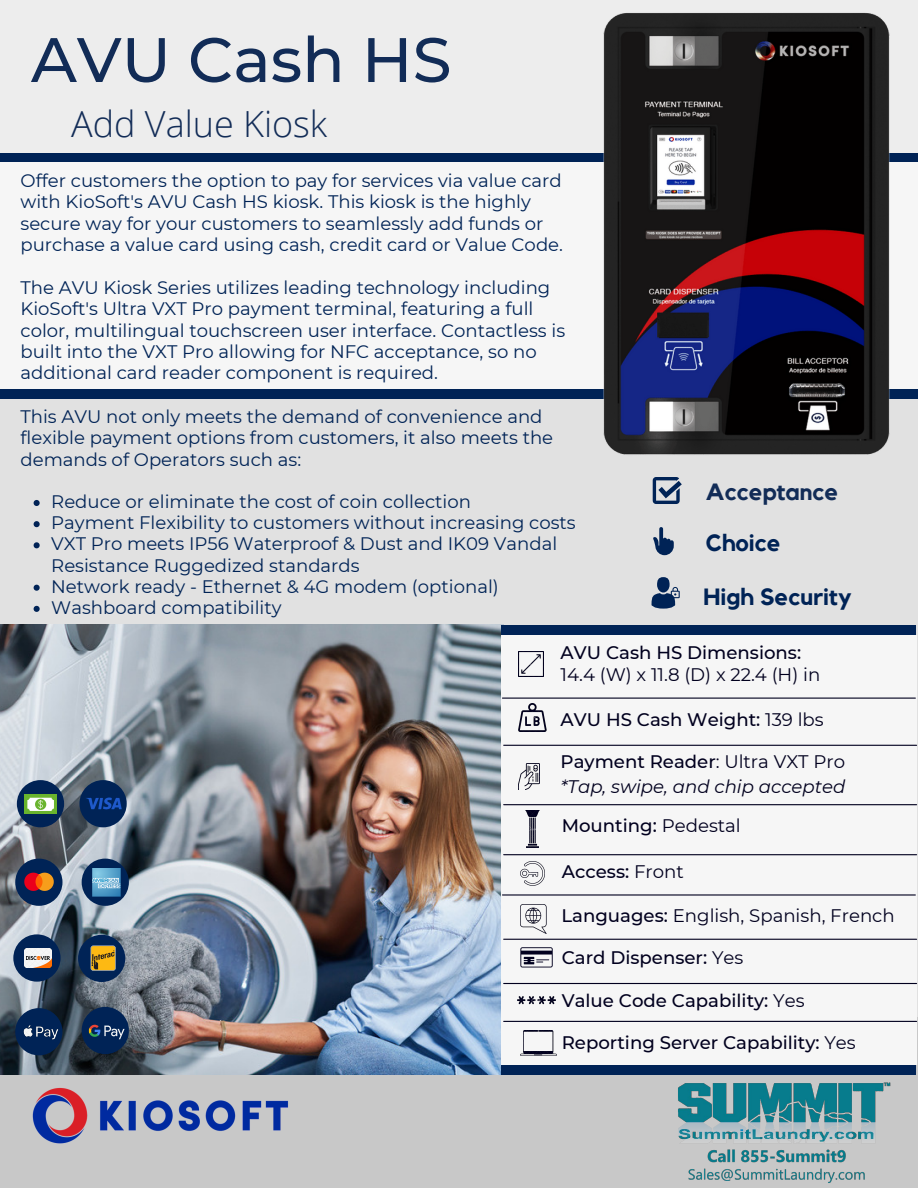
<style>
.page{position:relative;width:918px;height:1188px;background:#e1e1e1}
.page>*{position:absolute;margin:0;border:0;box-sizing:border-box;transform-origin:0 0}
.t1{font:500 62.7px "Montserrat";color:#122c57}
.t2{font:300 36px "Open Sans";color:#122c57}
.t3{font:700 23.4px "Kollektif";color:#002356}
.t4{font:700 23.4px "Kollektif";color:#122c57}
.t5{font:18.15px/21.3px "Montserrat";color:#002356}
.t6{font:500 18.15px "Montserrat";color:#01001e}
.t7{font:18.15px "Montserrat";color:#01001e}
.t8{font:italic 18.15px "Montserrat";color:#01001e}
.s1{font-weight:400}
.s2{font-weight:500}
</style>
<div class="page">
<div style="left:0;top:0;width:918px;height:169px;background:#ededed"></div>
<div style="left:0;top:1017px;width:918px;height:171px;background:#c8c8c8"></div>
<img style="left:0;top:625px;width:502px;height:450px">
<div style="left:0;top:154px;width:918px;height:245px;background:#002356"></div>
<div style="left:0;top:163px;width:918px;height:226px;background:#f6f6f6"></div>
<div style="left:502px;top:625px;width:414px;height:450px;background:#002356"></div>
<div style="left:502px;top:635px;width:415px;height:429px;background:#f6f6f6"></div>
<img style="left:518px;top:652px;width:25px;height:24px">
<img style="left:518px;top:764px;width:22px;height:26px">
<img style="left:525px;top:810px;width:15px;height:37px">
<img style="left:518px;top:703px;width:29px;height:28px">
<img style="left:520px;top:861px;width:25px;height:25px">
<img style="left:520px;top:904px;width:26px;height:30px">
<svg style="left:520px;top:947px;width:33px;height:21px"></svg>
<img style="left:517px;top:997px;width:38px;height:8px">
<hr style="left:502px;top:698px;width:413px;height:1px;background:#01001e">
<hr style="left:504px;top:745px;width:413px;height:1px;background:#01001e">
<hr style="left:504px;top:804px;width:413px;height:1px;background:#01001e">
<hr style="left:504px;top:854px;width:413px;height:1px;background:#01001e">
<hr style="left:502px;top:894px;width:413px;height:2px;background:#01001e">
<hr style="left:504px;top:939px;width:413px;height:1px;background:#01001e">
<hr style="left:504px;top:983px;width:413px;height:1px;background:#01001e">
<hr style="left:504px;top:1021px;width:413px;height:1px;background:#01001e">
<img style="left:32px;top:1087px;width:256px;height:57px">
<svg style="left:653px;top:477px;width:29px;height:27px"></svg>
<svg style="left:653px;top:527px;width:21px;height:28px"></svg>
<div style="left:657px;top:577px;width:13px;height:16px;background:#002356;border-radius:50%"></div>
<svg style="left:652px;top:587px;width:28px;height:22px"></svg>
<img style="left:520px;top:1031px;width:36px;height:24px">
<div style="left:15px;top:859px;width:47px;height:47px;background:#002356;border-radius:50%"></div>
<div style="left:82px;top:859px;width:47px;height:47px;background:#002356;border-radius:50%"></div>
<div style="left:13px;top:934px;width:48px;height:48px;background:#002356;border-radius:50%"></div>
<div style="left:78px;top:935px;width:47px;height:47px;background:#002356;border-radius:50%"></div>
<div style="left:15px;top:1008px;width:47px;height:47px;background:#002356;border-radius:50%"></div>
<div style="left:82px;top:1007px;width:47px;height:47px;background:#002356;border-radius:50%"></div>
<div style="left:17px;top:780px;width:47px;height:47px;background:#002356;border-radius:50%"></div>
<svg style="left:24px;top:873px;width:30px;height:18px"></svg>
<img style="left:24px;top:948px;width:27px;height:19px">
<svg style="left:92px;top:868px;width:28px;height:28px"></svg>
<svg style="left:92px;top:878px;width:28px;height:10px"></svg>
<img style="left:23px;top:1025px;width:35px;height:15px">
<svg style="left:89px;top:1025px;width:36px;height:14px"></svg>
<svg style="left:91px;top:946px;width:25px;height:25px"></svg>
<div style="left:79px;top:780px;width:48px;height:47px;background:#002356;border-radius:50%"></div>
<img style="left:86px;top:797px;width:35px;height:13px">
<div style="left:24px;top:795px;width:33px;height:19px;background:#69b42d"></div>
<div style="left:27px;top:798px;width:27px;height:13px;background:#fff;border-radius:2px"></div>
<svg style="left:35px;top:799px;width:11px;height:11px"></svg>
<img style="left:583px;top:12px;width:326px;height:443px">
<svg style="left:34px;top:500px;width:6px;height:6px"></svg>
<svg style="left:34px;top:521px;width:6px;height:6px"></svg>
<svg style="left:34px;top:542px;width:6px;height:6px"></svg>
<svg style="left:34px;top:585px;width:6px;height:6px"></svg>
<svg style="left:34px;top:606px;width:6px;height:6px"></svg>
<img style="left:672px;top:1064px;width:219px;height:119px">
<p class="t1" style="left:31px;top:21px;width:422px">AVU Cash HS</p>
<p class="t2" style="left:71px;top:99px;width:258px">Add Value Kiosk</p>
<p class="t5" style="left:20px;top:170px;width:544px">Offer customers the option to pay for services via value card with KioSoft's AVU Cash HS kiosk. This kiosk is the highly secure way for your customers to seamlessly add funds or purchase a value card using cash, credit card or Value Code.</p>
<p class="t5" style="left:20px;top:277px;width:546px">The AVU Kiosk Series utilizes leading technology including KioSoft's Ultra VXT Pro payment terminal, featuring a full color, multilingual touchscreen user interface. Contactless is built into the VXT Pro allowing for NFC acceptance, so no additional card reader component is required.</p>
<p class="t5" style="left:20px;top:406px;width:534px">This AVU not only meets the demand of convenience and flexible payment options from customers, it also meets the demands of Operators such as:</p>
<p class="t5" style="left:51px;top:491px;width:421px">Reduce or eliminate the cost of coin collection</p>
<p class="t5" style="left:51px;top:512px;width:526px">Payment Flexibility to customers without increasing costs</p>
<p class="t5" style="left:51px;top:533px;width:508px">VXT Pro meets IP56 Waterproof &amp; Dust and IK09 Vandal<br>Resistance Ruggedized standards</p>
<p class="t5" style="left:51px;top:576px;width:449px">Network ready - Ethernet &amp; 4G modem (optional)</p>
<p class="t5" style="left:51px;top:597px;width:232px">Washboard compatibility</p>
<p class="t4" style="left:706px;top:481px;width:134px">Acceptance</p>
<p class="t3" style="left:706px;top:532px;width:77px">Choice</p>
<p class="t3" style="left:704px;top:586px;width:150px">High Security</p>
<p class="t6" style="left:561px;top:642px;width:242px">AVU Cash HS Dimensions:</p>
<p class="t7" style="left:561px;top:663px;width:261px">14.4 (W) x 11.8 (D) x 22.4 (H) in</p>
<p class="t6" style="left:561px;top:709px;width:265px">AVU HS Cash Weight: <span class="s1">139 lbs</span></p>
<p class="t6" style="left:561px;top:751px;width:286px">Payment Reader<span class="s1">: Ultra VXT Pro</span></p>
<p class="t8" style="left:561px;top:775px;width:286px">*Tap, swipe, and chip accepted</p>
<p class="t6" style="left:562px;top:815px;width:181px">Mounting: <span class="s1">Pedestal</span></p>
<p class="t6" style="left:562px;top:861px;width:124px">Access: <span class="s1">Front</span></p>
<p class="t7" style="left:561px;top:904px;width:335px"><span class="s2">Languages:</span> English, Spanish, French</p>
<p class="t6" style="left:562px;top:946px;width:183px">Card Dispenser: <span class="s1">Yes</span></p>
<p class="t6" style="left:562px;top:989px;width:244px">Value Code Capability: <span class="s1">Yes</span></p>
<p class="t6" style="left:562px;top:1032px;width:295px">Reporting Server Capability: <span class="s1">Yes</span></p>
</div>
